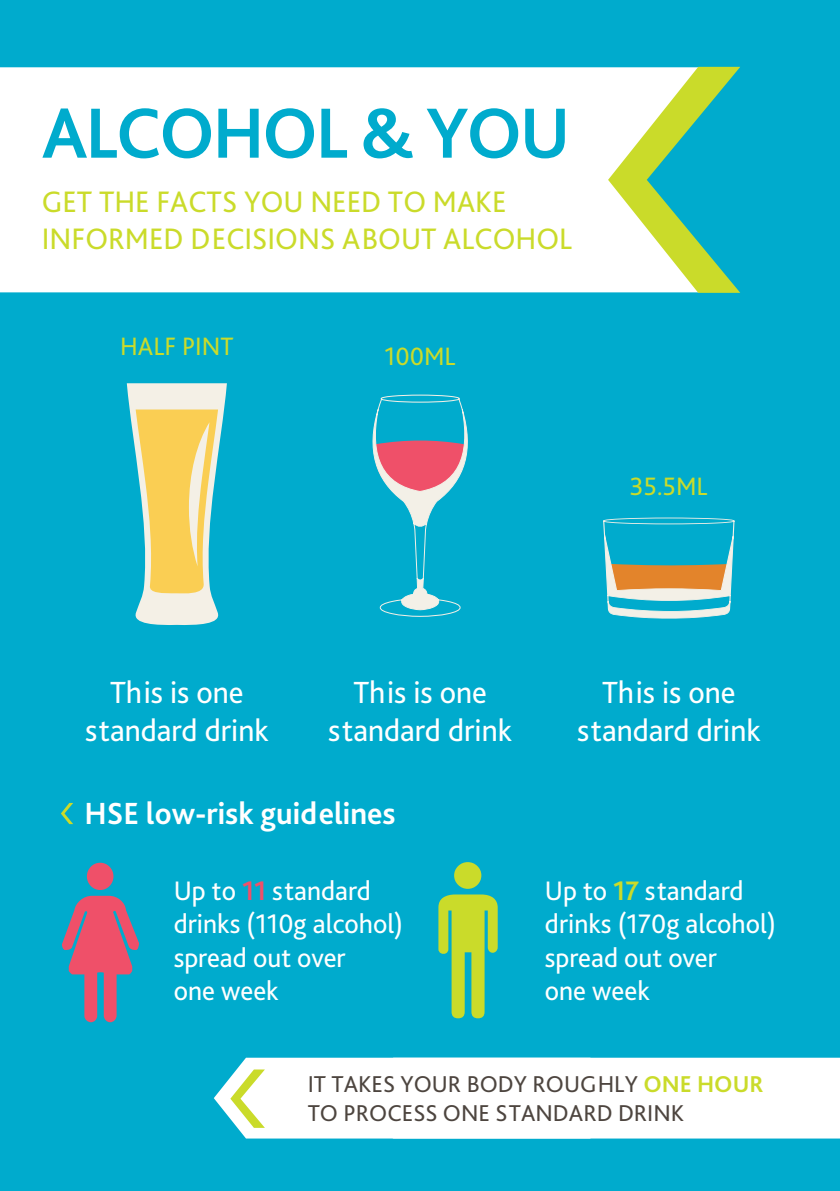
<style>
.page{position:relative;width:840px;height:1191px;background:#fff}
.page>*{position:absolute;margin:0;border:0;box-sizing:border-box;transform-origin:0 0}
.t1{font:700 74.2px "Bliss Pro";letter-spacing:-.03em;color:#00abcd}
.t2{font:32px/38.4px "Bliss Pro";color:#fff;text-align:center}
.t3{font:700 32px "Bliss Pro";color:#fff}
.t4{font:31px/37px "Bliss Pro";color:#cadb2a}
.t5{font:28px/33.6px "Bliss Pro";color:#fff}
.t6{font:26.4px "Bliss Pro";color:#cadb2a}
.t7{font:24px/28.8px "Bliss Pro";color:#4d453f}
.s1{font-weight:700;color:#ef5069}
.s2{font-weight:700;color:#cadb2a}
</style>
<div class="page">
<div style="left:0;top:0;width:839px;height:1191px;background:#00abcd"></div>
<svg style="left:438px;top:862px;width:59px;height:156px"></svg>
<svg style="left:62px;top:862px;width:77px;height:160px"></svg>
<div style="left:0;top:67px;width:607px;height:225px;background:#fff"></div>
<svg style="left:607px;top:67px;width:132px;height:226px"></svg>
<svg style="left:61px;top:803px;width:12px;height:21px"></svg>
<svg style="left:127px;top:383px;width:100px;height:242px"></svg>
<svg style="left:372px;top:394px;width:96px;height:223px"></svg>
<svg style="left:603px;top:517px;width:131px;height:102px"></svg>
<div style="left:590px;top:1057px;width:249px;height:81px;background:#fff"></div>
<svg style="left:214px;top:1057px;width:376px;height:81px;background:#f1faf8"></svg>
<h1 class="t1" style="left:42px;top:87px;width:529px">ALCOHOL &amp; YOU</h1>
<p class="t4" style="left:42px;top:183px;width:532px">GET THE FACTS YOU NEED TO MAKE<br>INFORMED DECISIONS ABOUT ALCOHOL</p>
<p class="t6" style="left:120px;top:330px;width:115px">HALF PINT</p>
<p class="t6" style="left:384px;top:340px;width:73px">100ML</p>
<p class="t6" style="left:629px;top:470px;width:79px">35.5ML</p>
<p class="t2" style="left:85px;top:672px;width:185px">This is one standard drink</p>
<p class="t2" style="left:328px;top:672px;width:185px">This is one standard drink</p>
<p class="t2" style="left:576px;top:672px;width:185px">This is one standard drink</p>
<p class="t3" style="left:85px;top:793px;width:312px">HSE low-risk guidelines</p>
<p class="t5" style="left:174px;top:873px;width:231px">Up to <span class="s1">11</span> standard drinks (110g alcohol) spread out over<br>one week</p>
<p class="t5" style="left:544px;top:873px;width:232px">Up to <span class="s2">17</span> standard drinks (170g alcohol) spread out over<br>one week</p>
<p class="t7" style="left:307px;top:1069px;width:457px">IT TAKES YOUR BODY ROUGHLY <span class="s2">ONE HOUR<br></span>TO PROCESS ONE STANDARD DRINK</p>
</div>
